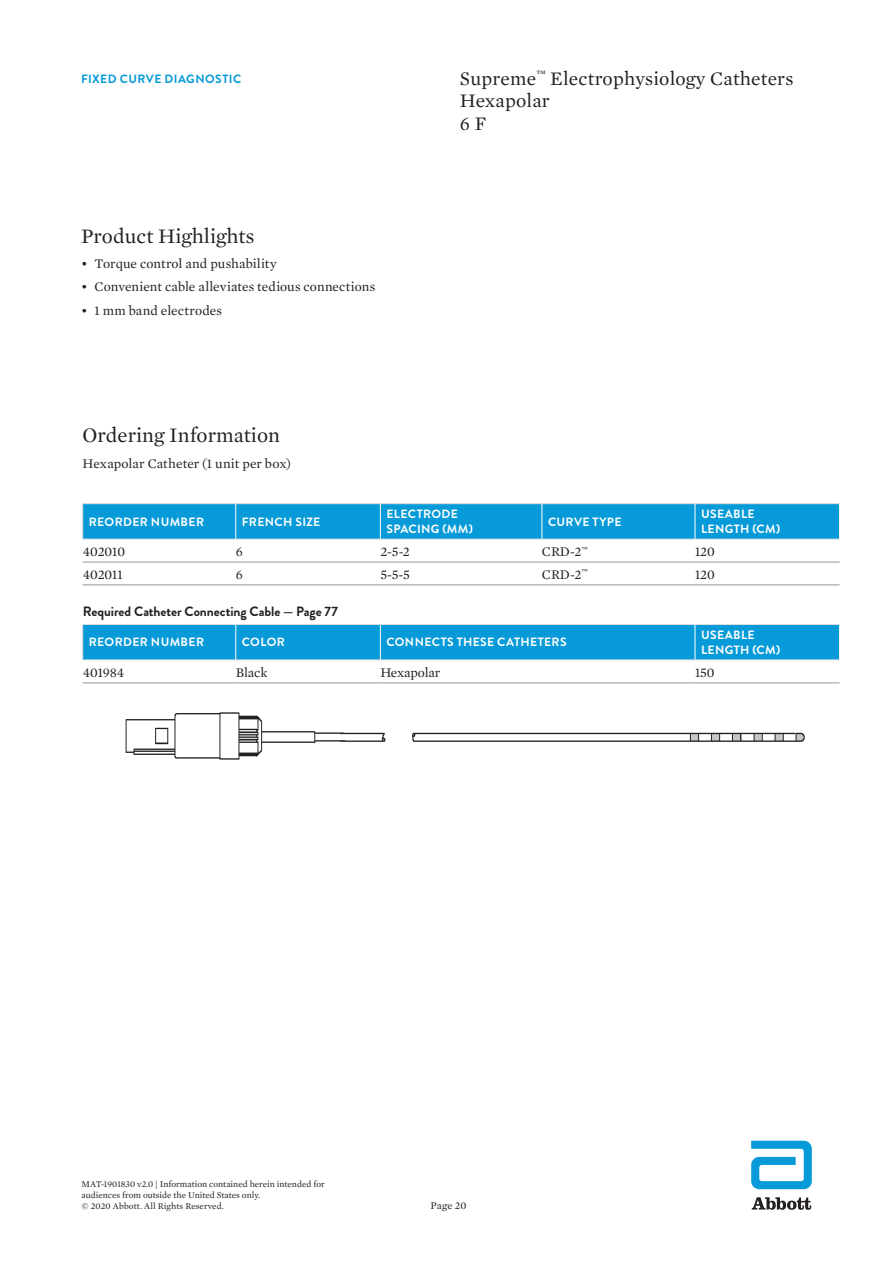
<style>
.page{position:relative;width:893px;height:1263px;background:#fff}
.page>*{position:absolute;margin:0;border:0;box-sizing:border-box;transform-origin:0 0}
.t1{font:21px "Mercury Text G1";color:#231f20}
.t2{font:19.5px/22.5px "Mercury Text G1";letter-spacing:.01em;color:#231f20}
.t3{font:13.5px "Mercury Text G1";letter-spacing:-.005em;color:#231f20}
.t4{font:700 13.5px "Brandon Grotesque";color:#231f20}
.t5{font:700 12px/15px "Brandon Grotesque";letter-spacing:.03em;color:#fff}
.t6{font:700 12px "Brandon Grotesque";letter-spacing:.04em;color:#069ad9}
.t7{font:10.5px "Mercury Text G1";letter-spacing:.02em;color:#231f20}
.t8{font:9px/10.8px "Mercury Text G1";color:#231f20}
</style>
<div class="page">
<svg style="left:751px;top:1141px;width:61px;height:48px"></svg>
<svg style="left:752px;top:1197px;width:59px;height:13px"></svg>
<img style="left:125px;top:712px;width:680px;height:48px">
<div style="left:83px;top:504px;width:756px;height:35px;background:#069ad9"></div>
<hr style="left:83px;top:562px;width:153px;height:1px;background:#939598">
<hr style="left:236px;top:562px;width:144px;height:1px;background:#939598">
<hr style="left:380px;top:562px;width:162px;height:1px;background:#939598">
<hr style="left:542px;top:562px;width:153px;height:1px;background:#939598">
<hr style="left:695px;top:562px;width:145px;height:1px;background:#939598">
<hr style="left:235px;top:504px;width:1px;height:35px;background:#fff">
<hr style="left:380px;top:504px;width:1px;height:35px;background:#fff">
<hr style="left:542px;top:504px;width:1px;height:35px;background:#fff">
<hr style="left:695px;top:504px;width:1px;height:35px;background:#fff">
<hr style="left:82px;top:503px;width:154px;height:1px;background:#dcdddf">
<hr style="left:82px;top:504px;width:1px;height:35px;background:#dcdddf">
<hr style="left:236px;top:503px;width:144px;height:1px;background:#dcdddf">
<hr style="left:380px;top:503px;width:162px;height:1px;background:#dcdddf">
<hr style="left:542px;top:503px;width:153px;height:1px;background:#dcdddf">
<hr style="left:695px;top:503px;width:145px;height:1px;background:#dcdddf">
<hr style="left:82px;top:539px;width:154px;height:1px;background:#dcdddf">
<hr style="left:236px;top:539px;width:144px;height:1px;background:#dcdddf">
<hr style="left:380px;top:539px;width:162px;height:1px;background:#dcdddf">
<hr style="left:542px;top:539px;width:153px;height:1px;background:#dcdddf">
<hr style="left:695px;top:539px;width:145px;height:1px;background:#dcdddf">
<hr style="left:83px;top:585px;width:153px;height:1px;background:#939598">
<hr style="left:236px;top:585px;width:144px;height:1px;background:#939598">
<hr style="left:380px;top:585px;width:162px;height:1px;background:#939598">
<hr style="left:542px;top:585px;width:153px;height:1px;background:#939598">
<hr style="left:695px;top:585px;width:145px;height:1px;background:#939598">
<div style="left:83px;top:625px;width:756px;height:35px;background:#069ad9"></div>
<hr style="left:83px;top:683px;width:153px;height:1px;background:#939598">
<hr style="left:236px;top:683px;width:144px;height:1px;background:#939598">
<hr style="left:380px;top:683px;width:315px;height:1px;background:#939598">
<hr style="left:695px;top:683px;width:145px;height:1px;background:#939598">
<hr style="left:235px;top:625px;width:1px;height:35px;background:#fff">
<hr style="left:380px;top:625px;width:1px;height:35px;background:#fff">
<hr style="left:695px;top:625px;width:1px;height:35px;background:#fff">
<hr style="left:82px;top:624px;width:154px;height:1px;background:#dcdddf">
<hr style="left:82px;top:625px;width:1px;height:35px;background:#dcdddf">
<hr style="left:236px;top:624px;width:144px;height:1px;background:#dcdddf">
<hr style="left:380px;top:624px;width:315px;height:1px;background:#dcdddf">
<hr style="left:695px;top:624px;width:145px;height:1px;background:#dcdddf">
<hr style="left:82px;top:660px;width:154px;height:1px;background:#dcdddf">
<hr style="left:236px;top:660px;width:144px;height:1px;background:#dcdddf">
<hr style="left:380px;top:660px;width:315px;height:1px;background:#dcdddf">
<hr style="left:695px;top:660px;width:145px;height:1px;background:#dcdddf">
<p class="t6" style="left:81px;top:71px;width:162px">FIXED CURVE DIAGNOSTIC</p>
<h1 class="t1" style="left:81px;top:221px;width:175px">Product Highlights</h1>
<p class="t3" style="left:81px;top:254px;width:197px">• Torque control and pushability</p>
<p class="t3" style="left:81px;top:277px;width:296px">• Convenient cable alleviates tedious connections</p>
<p class="t3" style="left:81px;top:300px;width:143px">• 1 mm band electrodes</p>
<h1 class="t1" style="left:82px;top:420px;width:199px">Ordering Information</h1>
<p class="t3" style="left:82px;top:454px;width:210px">Hexapolar Catheter (1 unit per box)</p>
<h2 class="t2" style="left:460px;top:66px;width:335px">Supreme<sup>™</sup> Electrophysiology Catheters<br>Hexapolar<br>6 F</h2>
<p class="t5" style="left:89px;top:514px;width:117px">REORDER NUMBER</p>
<p class="t5" style="left:242px;top:514px;width:80px">FRENCH SIZE</p>
<p class="t5" style="left:386px;top:507px;width:88px">ELECTRODE<br>SPACING (MM)</p>
<p class="t5" style="left:548px;top:514px;width:75px">CURVE TYPE</p>
<p class="t5" style="left:701px;top:507px;width:81px">USEABLE<br>LENGTH (CM)</p>
<p class="t3" style="left:83px;top:542px;width:44px">402010</p>
<p class="t3" style="left:236px;top:542px;width:9px">6</p>
<p class="t3" style="left:380px;top:542px;width:31px">2-5-2</p>
<p class="t3" style="left:542px;top:542px;width:47px">CRD-2<sup>™</sup></p>
<p class="t3" style="left:695px;top:542px;width:21px">120</p>
<p class="t3" style="left:83px;top:565px;width:42px">402011</p>
<p class="t3" style="left:236px;top:565px;width:9px">6</p>
<p class="t3" style="left:380px;top:565px;width:31px">5-5-5</p>
<p class="t3" style="left:542px;top:565px;width:47px">CRD-2<sup>™</sup></p>
<p class="t3" style="left:695px;top:565px;width:21px">120</p>
<p class="t4" style="left:83px;top:602px;width:257px">Required Catheter Connecting Cable — Page 77</p>
<p class="t5" style="left:89px;top:635px;width:117px">REORDER NUMBER</p>
<p class="t5" style="left:242px;top:635px;width:44px">COLOR</p>
<p class="t5" style="left:386px;top:635px;width:182px">CONNECTS THESE CATHETERS</p>
<p class="t5" style="left:701px;top:627px;width:81px">USEABLE<br>LENGTH (CM)</p>
<p class="t3" style="left:83px;top:663px;width:43px">401984</p>
<p class="t3" style="left:236px;top:663px;width:33px">Black</p>
<p class="t3" style="left:380px;top:663px;width:62px">Hexapolar</p>
<p class="t3" style="left:695px;top:663px;width:21px">150</p>
<p class="t8" style="left:82px;top:1178px;width:245px">MAT-1901830 v2.0 | Information contained herein intended for audiences from outside the United States only.<br>© 2020 Abbott. All Rights Reserved.</p>
<p class="t7" style="left:430px;top:1198px;width:38px">Page 20</p>
</div>
